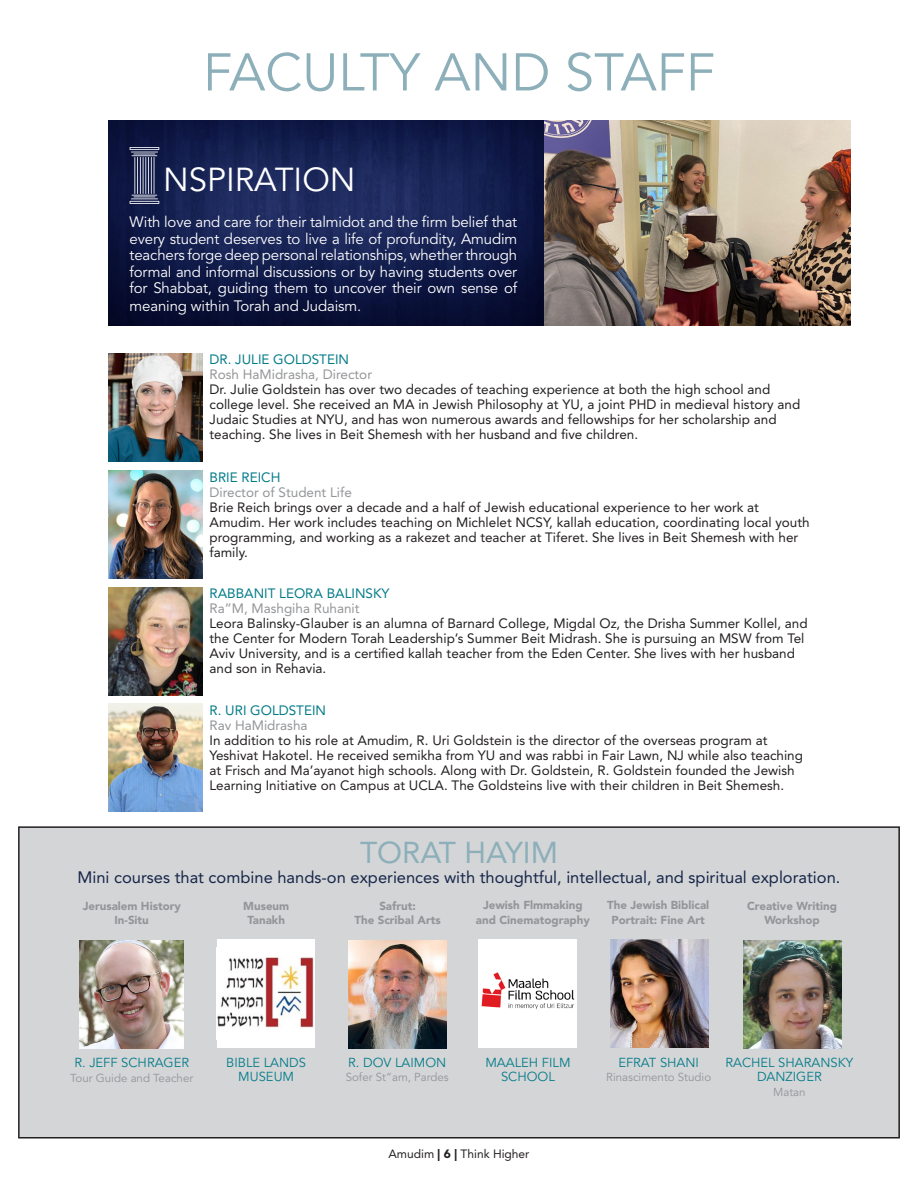
<style>
.page{position:relative;width:918px;height:1188px;background:#fff}
.page>*{position:absolute;margin:0;border:0;box-sizing:border-box;transform-origin:0 0}
.t1{font:52.5px "Avenir LT Std";color:#8cafb9}
.t2{font:33px "Avenir LT Std";color:#fff}
.t3{font:30px "Avenir LT Std";color:#8cafb9}
.t4{font:16.5px "Avenir LT Std";color:#162649}
.t5{font:15px/16.5px "Avenir LT Std";letter-spacing:-.01em;color:#fff;text-align:justify}
.t6{font:13.5px/15px "Avenir LT Std";color:#231f20}
.t7{font:13.5px "Avenir LT Std";color:#939598}
.t8{font:13.5px "Avenir LT Std";color:#047c89}
.t9{font:12.9px/14.4px "Avenir LT Std";color:#047c89;text-align:center}
.t10{font:12px "Avenir LT Std";color:#231f20}
.t11{font:900 11.55px/14.4px "Avenir LT Std";color:#939598;text-align:center}
.t12{font:11.55px "Avenir LT Std";color:#939598}
.s1{font-weight:900}
</style>
<div class="page">
<div style="left:19px;top:827px;width:880px;height:311px;background:#d4d5d7"></div>
<div style="left:18px;top:826px;width:882px;height:312px;border:2px solid #231f20"></div>
<img style="left:108px;top:354px;width:94px;height:108px">
<img style="left:108px;top:471px;width:94px;height:108px">
<img style="left:108px;top:587px;width:94px;height:108px">
<img style="left:108px;top:704px;width:94px;height:108px">
<img style="left:80px;top:940px;width:104px;height:108px">
<img style="left:348px;top:940px;width:98px;height:108px">
<img style="left:479px;top:940px;width:98px;height:108px">
<img style="left:610px;top:940px;width:98px;height:108px">
<img style="left:743px;top:940px;width:98px;height:108px">
<div style="left:217px;top:940px;width:98px;height:108px;background:#fff"></div>
<img style="left:217px;top:957px;width:97px;height:71px">
<img style="left:108px;top:120px;width:436px;height:205px">
<hr style="left:130px;top:147px;width:29px;height:3px;background:#fff">
<svg style="left:130px;top:148px;width:28px;height:8px"></svg>
<hr style="left:134px;top:157px;width:1px;height:37px;background:#fff">
<hr style="left:137px;top:157px;width:1px;height:37px;background:#fff">
<hr style="left:140px;top:157px;width:1px;height:37px;background:#fff">
<hr style="left:143px;top:157px;width:1px;height:37px;background:#fff">
<hr style="left:145px;top:157px;width:1px;height:37px;background:#fff">
<hr style="left:148px;top:157px;width:1px;height:37px;background:#fff">
<hr style="left:151px;top:157px;width:1px;height:37px;background:#fff">
<hr style="left:154px;top:157px;width:1px;height:37px;background:#fff">
<hr style="left:130px;top:201px;width:29px;height:3px;background:#fff">
<svg style="left:130px;top:195px;width:28px;height:8px"></svg>
<img style="left:544px;top:120px;width:307px;height:205px">
<p class="t1" style="left:203px;top:42px;width:514px">FACULTY AND STAFF</p>
<p class="t2" style="left:163px;top:160px;width:194px">NSPIRATION</p>
<p class="t5" style="left:130px;top:214px;width:389px">With love and care for their talmidot and the firm belief that every student deserves to live a life of profundity, Amudim teachers forge deep personal relationships, whether through formal and informal discussions or by having students over for Shabbat, guiding them to uncover their own sense of</p>
<p class="t5" style="left:130px;top:298px;width:233px">meaning within Torah and Judaism.</p>
<p class="t8" style="left:210px;top:352px;width:141px">DR. JULIE GOLDSTEIN</p>
<p class="t7" style="left:210px;top:367px;width:164px">Rosh HaMidrasha, Director</p>
<p class="t6" style="left:210px;top:382px;width:592px">Dr. Julie Goldstein has over two decades of teaching experience at both the high school and college level. She received an MA in Jewish Philosophy at YU, a joint PHD in medieval history and Judaic Studies at NYU, and has won numerous awards and fellowships for her scholarship and teaching. She lives in Beit Shemesh with her husband and five children.</p>
<p class="t8" style="left:210px;top:469px;width:73px">BRIE REICH</p>
<p class="t7" style="left:210px;top:484px;width:144px">Director of Student Life</p>
<p class="t6" style="left:210px;top:500px;width:602px">Brie Reich brings over a decade and a half of Jewish educational experience to her work at Amudim. Her work includes teaching on Michlelet NCSY, kallah education, coordinating local youth programming, and working as a rakezet and teacher at Tiferet. She lives in Beit Shemesh with her family.</p>
<p class="t8" style="left:210px;top:585px;width:182px">RABBANIT LEORA BALINSKY</p>
<p class="t7" style="left:210px;top:600px;width:152px">Ra”M, Mashgiha Ruhanit</p>
<p class="t6" style="left:210px;top:616px;width:600px">Leora Balinsky-Glauber is an alumna of Barnard College, Migdal Oz, the Drisha Summer Kollel, and the Center for Modern Torah Leadership’s Summer Beit Midrash. She is pursuing an MSW from Tel Aviv University, and is a certified kallah teacher from the Eden Center. She lives with her husband and son in Rehavia.</p>
<p class="t8" style="left:210px;top:703px;width:118px">R. URI GOLDSTEIN</p>
<p class="t7" style="left:210px;top:718px;width:100px">Rav HaMidrasha</p>
<p class="t6" style="left:210px;top:733px;width:595px">In addition to his role at Amudim, R. Uri Goldstein is the director of the overseas program at Yeshivat Hakotel. He received semikha from YU and was rabbi in Fair Lawn, NJ while also teaching at Frisch and Ma’ayanot high schools. Along with Dr. Goldstein, R. Goldstein founded the Jewish Learning Initiative on Campus at UCLA. The Goldsteins live with their children in Beit Shemesh.</p>
<p class="t3" style="left:360px;top:835px;width:199px">TORAT HAYIM</p>
<p class="t4" style="left:78px;top:867px;width:764px">Mini courses that combine hands-on experiences with thoughtful, intellectual, and spiritual exploration.</p>
<p class="t11" style="left:83px;top:898px;width:100px">Jerusalem History<br>In-Situ</p>
<p class="t11" style="left:379px;top:899px;width:38px">Safrut:</p>
<p class="t11" style="left:243px;top:898px;width:48px">Museum</p>
<p class="t11" style="left:247px;top:913px;width:39px">Tanakh</p>
<p class="t11" style="left:354px;top:913px;width:88px">The Scribal Arts</p>
<p class="t11" style="left:476px;top:898px;width:115px">Jewish Flmmaking and Cinematography</p>
<p class="t11" style="left:607px;top:898px;width:104px">The Jewish Biblical<br>Portrait: Fine Art</p>
<p class="t11" style="left:747px;top:898px;width:91px">Creative Writing<br>Workshop</p>
<p class="t9" style="left:74px;top:1056px;width:116px">R. JEFF SCHRAGER</p>
<p class="t12" style="left:70px;top:1071px;width:124px">Tour Guide and Teacher</p>
<p class="t9" style="left:226px;top:1055px;width:81px">BIBLE LANDS<br>MUSEUM</p>
<p class="t9" style="left:348px;top:1056px;width:100px">R. DOV LAIMON</p>
<p class="t12" style="left:346px;top:1071px;width:105px">Sofer St”am, Pardes</p>
<p class="t9" style="left:485px;top:1055px;width:87px">MAALEH FILM<br>SCHOOL</p>
<p class="t10" style="left:388px;top:1147px;width:143px">Amudim <span class="s1">| 6 |</span> Think Higher</p>
<p class="t9" style="left:618px;top:1055px;width:82px">EFRAT SHANI</p>
<p class="t12" style="left:606px;top:1070px;width:107px">Rinascimento Studio</p>
<p class="t9" style="left:725px;top:1056px;width:129px">RACHEL SHARANSKY<br>DANZIGER</p>
<p class="t12" style="left:773px;top:1085px;width:34px">Matan</p>
</div>
